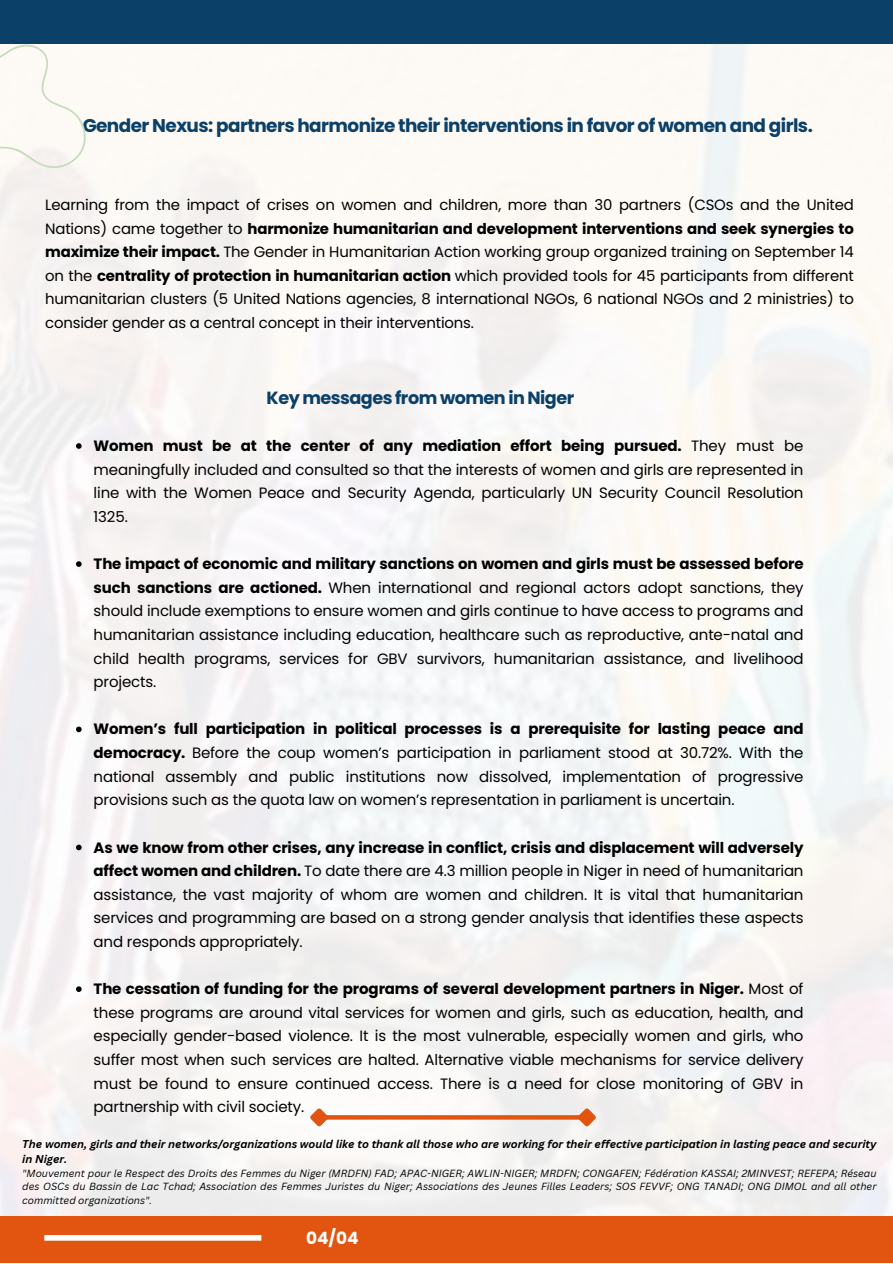
<style>
.page{position:relative;width:893px;height:1264px;background:#fff}
.page>*{position:absolute;margin:0;border:0;box-sizing:border-box;transform-origin:0 0}
.t1{font:700 18.45px "Poppins";letter-spacing:-.03em;color:#0b4068}
.t2{font:700 17.55px "Poppins";letter-spacing:-.03em;color:#0b4068}
.t3{font:700 16.8px "Poppins";color:#fff}
.t4{font:15px/23.5px "Poppins";letter-spacing:-.01em;color:#000;text-align:justify}
.t5{font:14.85px/23.5px "Poppins";letter-spacing:-.01em;color:#000;text-align:justify}
.t6{font:italic 700 11.1px/15.1px "Canva Sans";color:#000}
.t7{font:italic 10.05px/13.5px "Canva Sans";color:#000;text-align:justify}
.s1{font-weight:700}
</style>
<div class="page">
<img style="left:0;top:44px;width:892px;height:1171px">
<div style="left:0;top:0;width:892px;height:44px;background:#0b4068"></div>
<div style="left:0;top:1215px;width:892px;height:47px;background:#e15511"></div>
<svg style="left:44px;top:1235px;width:217px;height:5px"></svg>
<svg style="left:76px;top:443px;width:6px;height:6px"></svg>
<svg style="left:76px;top:561px;width:6px;height:6px"></svg>
<svg style="left:76px;top:726px;width:6px;height:6px"></svg>
<svg style="left:76px;top:844px;width:6px;height:6px"></svg>
<svg style="left:76px;top:986px;width:6px;height:6px"></svg>
<svg style="left:0;top:44px;width:86px;height:125px"></svg>
<svg style="left:332px;top:1115px;width:241px;height:4px"></svg>
<svg style="left:306px;top:1104px;width:26px;height:26px"></svg>
<svg style="left:573px;top:1104px;width:27px;height:26px"></svg>
<p class="t1" style="left:83px;top:113px;width:731px">Gender Nexus: partners harmonize their interventions in favor of women and girls.</p>
<p class="t5" style="left:45px;top:193px;width:810px">Learning from the impact of crises on women and children, more than 30 partners (CSOs and the United Nations) came together to <span class="s1">harmonize humanitarian and development interventions and seek synergies to maximize their impact.</span> The Gender in Humanitarian Action working group organized training on September 14 on the <span class="s1">centrality of protection in humanitarian action</span> which provided tools for 45 participants from different humanitarian clusters (5 United Nations agencies, 8 international NGOs, 6 national NGOs and 2 ministries) to consider gender as a central concept in their interventions.</p>
<p class="t2" style="left:266px;top:385px;width:309px">Key messages from women in Niger</p>
<p class="t4" style="left:94px;top:434px;width:711px"><span class="s1">Women must be at the center of any mediation effort being pursued.</span> They must be meaningfully included and consulted so that the interests of women and girls are represented in line with the Women Peace and Security Agenda, particularly UN Security Council Resolution 1325.</p>
<p class="t4" style="left:94px;top:552px;width:711px"><span class="s1">The impact of economic and military sanctions on women and girls must be assessed before such sanctions are actioned.</span> When international and regional actors adopt sanctions, they should include exemptions to ensure women and girls continue to have access to programs and humanitarian assistance including education, healthcare such as reproductive, ante-natal and child health programs, services for GBV survivors, humanitarian assistance, and livelihood projects.</p>
<p class="t4" style="left:94px;top:717px;width:711px"><span class="s1">Women’s full participation in political processes is a prerequisite for lasting peace and democracy.</span> Before the coup women’s participation in parliament stood at 30.72%. With the national assembly and public institutions now dissolved, implementation of progressive provisions such as the quota law on women’s representation in parliament is uncertain.</p>
<p class="t4" style="left:94px;top:835px;width:711px"><span class="s1">As we know from other crises, any increase in conflict, crisis and displacement will adversely affect women and children.</span> To date there are 4.3 million people in Niger in need of humanitarian assistance, the vast majority of whom are women and children. It is vital that humanitarian services and programming are based on a strong gender analysis that identifies these aspects and responds appropriately.</p>
<p class="t4" style="left:94px;top:977px;width:711px"><span class="s1">The cessation of funding for the programs of several development partners in Niger.</span> Most of these programs are around vital services for women and girls, such as education, health, and especially gender-based violence. It is the most vulnerable, especially women and girls, who suffer most when such services are halted. Alternative viable mechanisms for service delivery must be found to ensure continued access. There is a need for close monitoring of GBV in partnership with civil society.</p>
<p class="t6" style="left:22px;top:1136px;width:855px">The women, girls and their networks/organizations would like to thank all those who are working for their effective participation in lasting peace and security in Niger.</p>
<p class="t7" style="left:22px;top:1166px;width:855px">"Mouvement pour le Respect des Droits des Femmes du Niger (MRDFN) FAD; APAC-NIGER; AWLIN-NIGER; MRDFN; CONGAFEN; Fédération KASSAI; 2MINVEST; REFEPA; Réseau des OSCs du Bassin de Lac Tchad; Association des Femmes Juristes du Niger; Associations des Jeunes Filles Leaders; SOS FEVVF; ONG TANADI; ONG DIMOL and all other committed organizations".</p>
<p class="t3" style="left:306px;top:1226px;width:54px">04/04</p>
</div>
